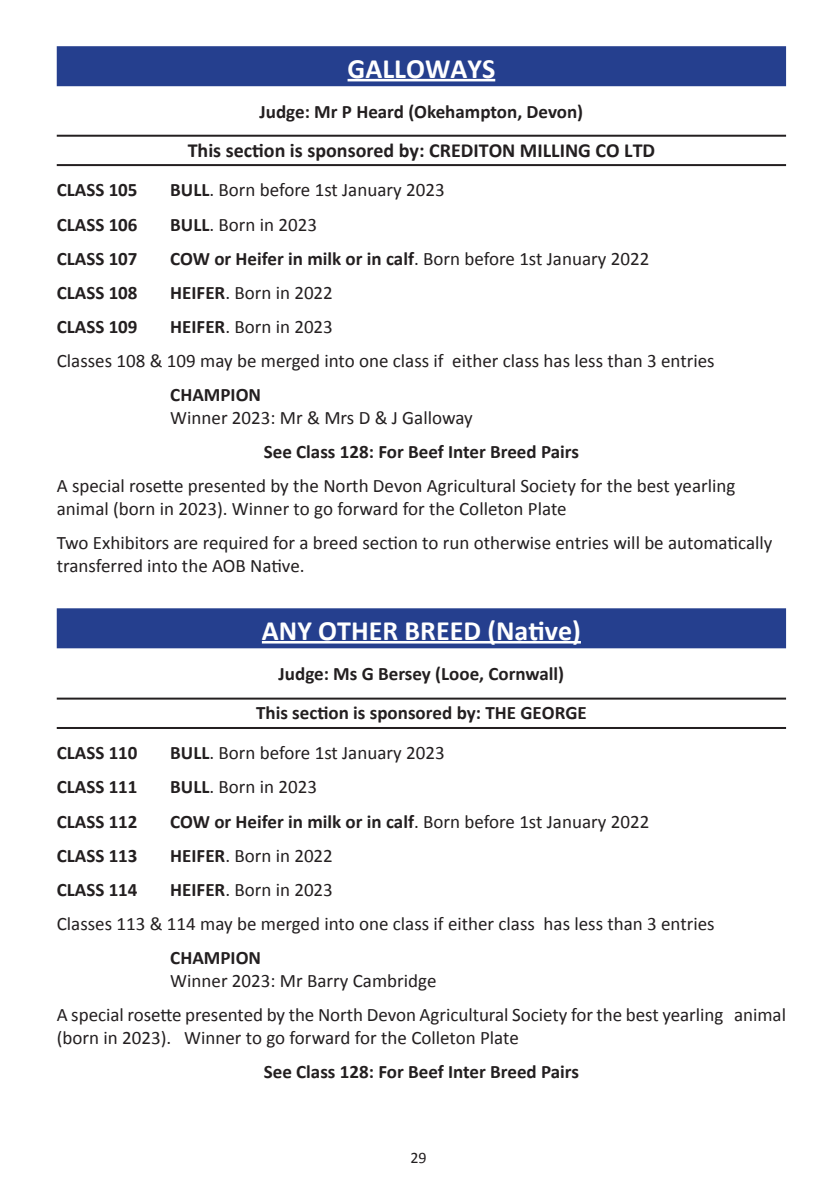
<style>
.page{position:relative;width:840px;height:1191px;background:#fff}
.page>*{position:absolute;margin:0;border:0;box-sizing:border-box;transform-origin:0 0}
.t1{font:700 28px "Calibri";color:#fff}
.t2{font:700 20px "Calibri";color:#231f20}
.t3{font:19px/34.2px "Calibri";color:#231f20}
.t4{font:700 19px/39.8px "Calibri";color:#231f20;text-align:center}
.t5{font:16px "Calibri";color:#231f20}
.s1{font-weight:700}
.s2{font-weight:400}
</style>
<div class="page">
<div style="left:57px;top:46px;width:728px;height:40px;background:#253f8e"></div>
<hr style="left:347px;top:79px;width:148px;height:2px;background:#fff">
<hr style="left:57px;top:135px;width:728px;height:2px;background:#231f20">
<hr style="left:57px;top:164px;width:728px;height:2px;background:#231f20">
<div style="left:57px;top:608px;width:728px;height:40px;background:#253f8e"></div>
<hr style="left:262px;top:641px;width:318px;height:2px;background:#fff">
<hr style="left:57px;top:697px;width:728px;height:2px;background:#231f20">
<hr style="left:57px;top:727px;width:728px;height:2px;background:#231f20">
<h1 class="t1" style="left:347px;top:51px;width:149px">GALLOWAYS</h1>
<p class="t4" style="left:259px;top:91px;width:325px">Judge: Mr P Heard (Okehampton, Devon)</p>
<p class="t2" style="left:187px;top:137px;width:468px">This section is sponsored by: CREDITON MILLING CO LTD</p>
<p class="t4" style="left:57px;top:170px;width:82px">CLASS 105</p>
<p class="t3" style="left:170px;top:173px;width:276px"><span class="s1">BULL</span>. Born before 1st January 2023</p>
<p class="t4" style="left:57px;top:204px;width:82px">CLASS 106</p>
<p class="t3" style="left:170px;top:207px;width:148px"><span class="s1">BULL</span>. Born in 2023</p>
<p class="t4" style="left:57px;top:238px;width:82px">CLASS 107</p>
<p class="t4" style="left:170px;top:238px;width:480px">COW or Heifer in milk or in calf<span class="s2">. Born before 1st January 2022</span></p>
<p class="t4" style="left:57px;top:273px;width:82px">CLASS 108</p>
<p class="t3" style="left:170px;top:275px;width:164px"><span class="s1">HEIFER</span>. Born in 2022</p>
<p class="t4" style="left:57px;top:307px;width:82px">CLASS 109</p>
<p class="t3" style="left:57px;top:310px;width:659px;text-indent:113px"><span class="s1">HEIFER</span>. Born in 2023<br>Classes 108 &amp; 109 may be merged into one class if either class has less than 3 entries</p>
<p class="t4" style="left:170px;top:375px;width:92px">CHAMPION</p>
<p class="t3" style="left:170px;top:401px;width:304px">Winner 2023: Mr &amp; Mrs D &amp; J Galloway</p>
<p class="t4" style="left:264px;top:432px;width:316px">See Class 128: For Beef Inter Breed Pairs</p>
<p class="t3" style="left:57px;top:475px;width:679px;line-height:22.8px">A special rosette presented by the North Devon Agricultural Society for the best yearling animal (born in 2023). Winner to go forward for the Colleton Plate</p>
<p class="t3" style="left:57px;top:532px;width:716px;line-height:22.8px">Two Exhibitors are required for a breed section to run otherwise entries will be automatically transferred into the AOB Native.</p>
<h1 class="t1" style="left:262px;top:612px;width:320px">ANY OTHER BREED (Native)</h1>
<p class="t4" style="left:256px;top:653px;width:332px">Judge: Ms G Bersey (Looe, Cornwall)<br>This section is sponsored by: THE GEORGE</p>
<p class="t4" style="left:57px;top:733px;width:82px">CLASS 110</p>
<p class="t3" style="left:170px;top:736px;width:276px"><span class="s1">BULL</span>. Born before 1st January 2023</p>
<p class="t4" style="left:57px;top:767px;width:82px">CLASS 111</p>
<p class="t3" style="left:170px;top:770px;width:148px"><span class="s1">BULL</span>. Born in 2023</p>
<p class="t4" style="left:57px;top:801px;width:82px">CLASS 112</p>
<p class="t4" style="left:170px;top:801px;width:480px">COW or Heifer in milk or in calf<span class="s2">. Born before 1st January 2022</span></p>
<p class="t4" style="left:57px;top:835px;width:82px">CLASS 113</p>
<p class="t3" style="left:170px;top:838px;width:164px"><span class="s1">HEIFER</span>. Born in 2022</p>
<p class="t4" style="left:57px;top:869px;width:82px">CLASS 114</p>
<p class="t3" style="left:57px;top:872px;width:659px;text-indent:113px"><span class="s1">HEIFER</span>. Born in 2023<br>Classes 113 &amp; 114 may be merged into one class if either class has less than 3 entries</p>
<p class="t4" style="left:170px;top:938px;width:92px">CHAMPION</p>
<p class="t3" style="left:57px;top:963px;width:730px;text-indent:113px">Winner 2023: Mr Barry Cambridge<br>A special rosette presented by the North Devon Agricultural Society for the best yearling animal</p>
<p class="t3" style="left:57px;top:1020px;width:463px">(born in 2023). Winner to go forward for the Colleton Plate</p>
<p class="t4" style="left:264px;top:1052px;width:316px">See Class 128: For Beef Inter Breed Pairs</p>
<p class="t5" style="left:410px;top:1147px;width:18px">29</p>
</div>
